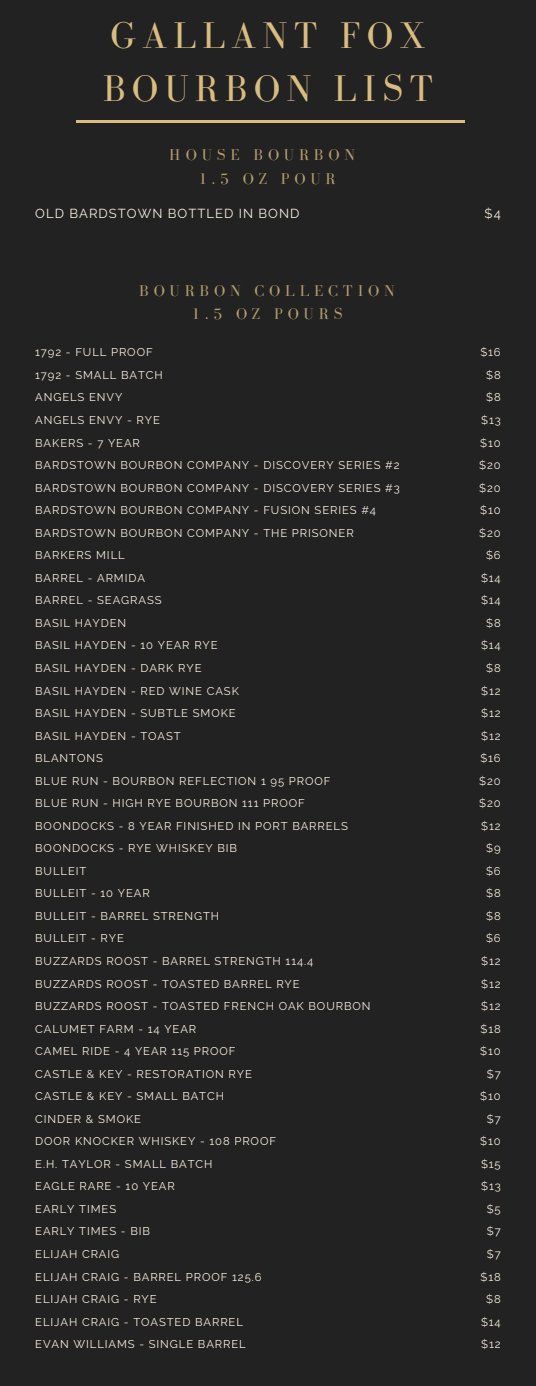
<style>
.page{position:relative;width:536px;height:1386px;background:#222}
.page>*{position:absolute;margin:0;border:0;box-sizing:border-box;transform-origin:0 0}
.t1{font:38.15px/53.2px "Bodoni FLF";letter-spacing:.16em;color:#d9bc80}
.t2{font:16.1px/23.6px "Bodoni FLF";letter-spacing:.3em;color:#d9bc80;text-align:center}
.t3{font:12.95px "Raleway";letter-spacing:.08em;color:#f8eee0}
.t4{font:11.2px/22.6px "Raleway";letter-spacing:.08em;color:#f8eee0}
</style>
<div class="page">
<hr style="left:76px;top:120px;width:389px;height:3px;background:#d9bc80">
<h1 class="t1" style="left:103px;top:9px;width:331px">GALLANT FOX<br>BOURBON LIST</h1>
<h2 class="t2" style="left:170px;top:143px;width:186px">HOUSE BOURBON<br>1.5 OZ POUR</h2>
<p class="t3" style="left:35px;top:206px;width:265px">OLD BARDSTOWN BOTTLED IN BOND</p>
<p class="t3" style="left:484px;top:206px;width:18px">$4</p>
<h2 class="t2" style="left:139px;top:279px;width:257px">BOURBON COLLECTION<br>1.5 OZ POURS</h2>
<p class="t4" style="left:35px;top:341px;width:366px">1792 - FULL PROOF<br>1792 - SMALL BATCH<br>ANGELS ENVY<br>ANGELS ENVY - RYE<br>BAKERS - 7 YEAR<br>BARDSTOWN BOURBON COMPANY - DISCOVERY SERIES #2<br>BARDSTOWN BOURBON COMPANY - DISCOVERY SERIES #3<br>BARDSTOWN BOURBON COMPANY - FUSION SERIES #4<br>BARDSTOWN BOURBON COMPANY - THE PRISONER<br>BARKERS MILL<br>BARREL - ARMIDA<br>BARREL - SEAGRASS<br>BASIL HAYDEN<br>BASIL HAYDEN - 10 YEAR RYE<br>BASIL HAYDEN - DARK RYE<br>BASIL HAYDEN - RED WINE CASK<br>BASIL HAYDEN - SUBTLE SMOKE<br>BASIL HAYDEN - TOAST<br>BLANTONS<br>BLUE RUN - BOURBON REFLECTION 1 95 PROOF<br>BLUE RUN - HIGH RYE BOURBON 111 PROOF<br>BOONDOCKS - 8 YEAR FINISHED IN PORT BARRELS<br>BOONDOCKS - RYE WHISKEY BIB<br>BULLEIT<br>BULLEIT - 10 YEAR<br>BULLEIT - BARREL STRENGTH<br>BULLEIT - RYE<br>BUZZARDS ROOST - BARREL STRENGTH 114.4<br>BUZZARDS ROOST - TOASTED BARREL RYE<br>BUZZARDS ROOST - TOASTED FRENCH OAK BOURBON<br>CALUMET FARM - 14 YEAR<br>CAMEL RIDE - 4 YEAR 115 PROOF<br>CASTLE &amp; KEY - RESTORATION RYE<br>CASTLE &amp; KEY - SMALL BATCH<br>CINDER &amp; SMOKE<br>DOOR KNOCKER WHISKEY - 108 PROOF<br>E.H. TAYLOR - SMALL BATCH<br>EAGLE RARE - 10 YEAR<br>EARLY TIMES<br>EARLY TIMES - BIB<br>ELIJAH CRAIG<br>ELIJAH CRAIG - BARREL PROOF 125.6<br>ELIJAH CRAIG - RYE<br>ELIJAH CRAIG - TOASTED BARREL<br>EVAN WILLIAMS - SINGLE BARREL</p>
<p class="t4" style="left:479px;top:341px;width:23px;text-align:right">$16 $8 $8 $13 $10 $20 $20 $10 $20 $6 $14 $14 $8 $14 $8 $12 $12 $12 $16 $20 $20 $12 $9 $6 $8 $8 $6 $12 $12 $12 $18 $10 $7 $10 $7 $10 $15 $13 $5 $7 $7 $18 $8 $14 $12</p>
</div>
